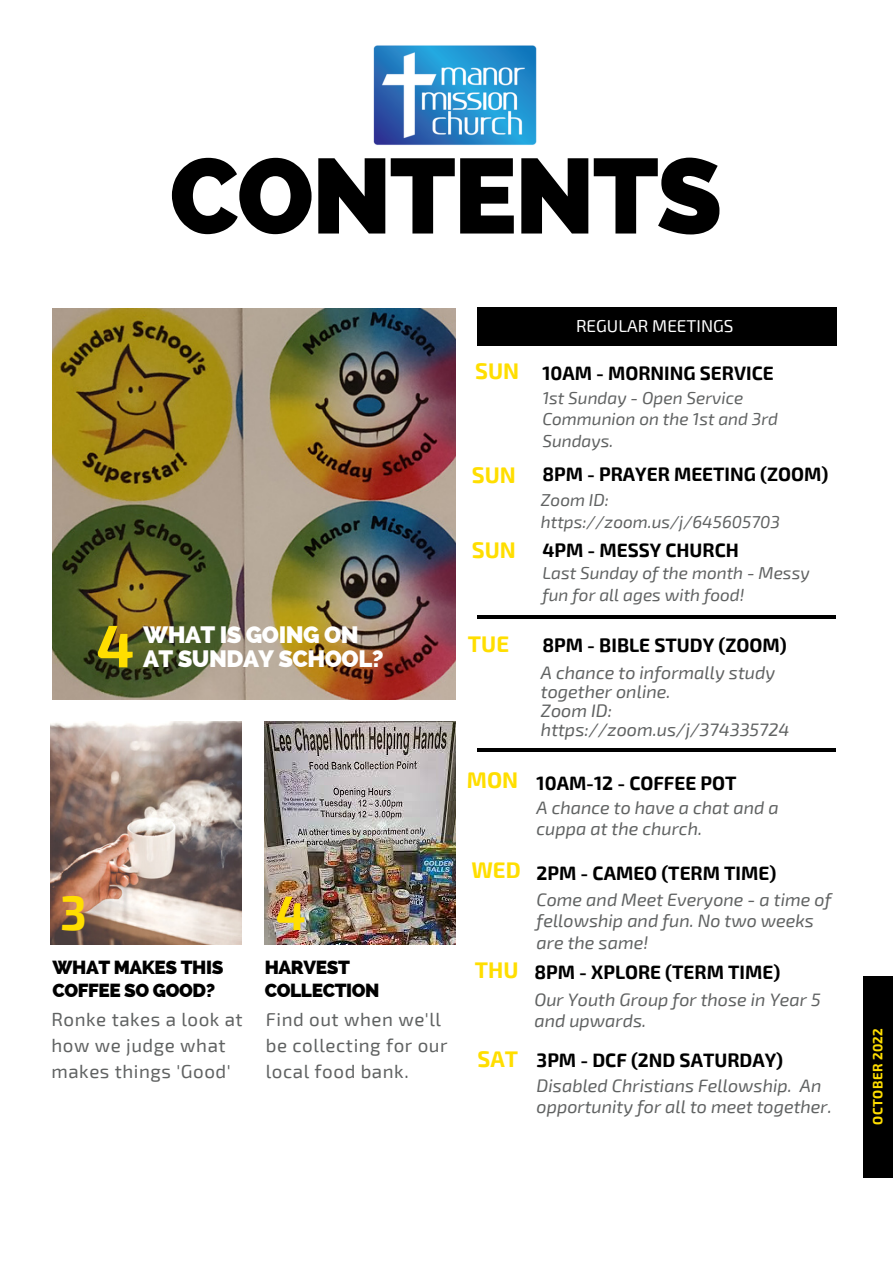
<style>
.page{position:relative;width:893px;height:1264px;background:#fff}
.page>*{position:absolute;margin:0;border:0;box-sizing:border-box;transform-origin:0 0}
.t1{font:800 105.9px "Raleway";letter-spacing:-.02em;color:#000}
.t2{font:700 60.15px "Exo 2";color:#ffde00}
.t3{font:700 47.4px "Exo 2";color:#ffde00}
.t4{font:800 23.7px/24px "Raleway";letter-spacing:-.02em;color:#fff}
.t5{font:700 22.2px "Exo 2";color:#ffde00}
.t6{font:700 19.05px "Exo 2";color:#000}
.t7{font:700 18.9px "Exo 2";color:#000}
.t8{font:800 18.9px/23px "Raleway";letter-spacing:-.02em;color:#000}
.t9{font:18.75px/25.8px "Exo 2";letter-spacing:.03em;color:#606262}
.t10{font:italic 18px/21.3px "Exo 2";color:#606262}
.t11{font:italic 17.25px/21.3px "Exo 2";color:#606262}
.t12{font:17.1px "Exo 2";color:#fff}
.t13{font:700 13.2px "Exo 2";letter-spacing:.03em;color:#ffde00}
.s1{font-size:22.2px;color:#ffde00}
</style>
<div class="page">
<div style="left:863px;top:976px;width:29px;height:201px;background:#000"></div>
<div style="left:477px;top:307px;width:359px;height:38px;background:#000"></div>
<hr style="left:477px;top:615px;width:358px;height:4px;background:#000">
<img style="left:52px;top:308px;width:403px;height:391px">
<img style="left:50px;top:722px;width:191px;height:222px">
<img style="left:264px;top:722px;width:191px;height:222px">
<hr style="left:477px;top:748px;width:358px;height:3px;background:#000">
<img style="left:373px;top:45px;width:163px;height:100px">
<h1 class="t1" style="left:169px;top:134px;width:554px">CONTENTS</h1>
<h2 class="t2" style="left:96px;top:606px;width:40px">4</h2>
<h3 class="t4" style="left:143px;top:622px;width:242px">WHAT IS GOING ON<br>AT SUNDAY SCHOOL?</h3>
<h3 class="t3" style="left:60px;top:882px;width:28px">3</h3>
<h3 class="t3" style="left:276px;top:882px;width:32px">4</h3>
<p class="t8" style="left:52px;top:955px;width:172px">WHAT MAKES THIS<br>COFFEE SO GOOD?</p>
<p class="t8" style="left:265px;top:955px;width:116px">HARVEST<br>COLLECTION</p>
<p class="t9" style="left:51px;top:1005px;width:193px">Ronke takes a look at how we judge what makes things 'Good'</p>
<p class="t9" style="left:266px;top:1005px;width:183px">Find out when we'll be collecting for our local food bank.</p>
<p class="t5" style="left:475px;top:356px;width:45px">SUN</p>
<p class="t5" style="left:472px;top:460px;width:45px">SUN</p>
<p class="t5" style="left:472px;top:535px;width:45px">SUN</p>
<p class="t12" style="left:576px;top:315px;width:159px">REGULAR MEETINGS</p>
<p class="t7" style="left:542px;top:361px;width:233px">10AM - MORNING SERVICE</p>
<p class="t11" style="left:542px;top:386px;width:237px">1st Sunday - Open Service<br>Communion on the 1st and 3rd<br>Sundays.</p>
<p class="t7" style="left:542px;top:461px;width:287px">8PM - PRAYER MEETING (ZOOM)</p>
<p class="t11" style="left:541px;top:489px;width:240px">Zoom ID: https://zoom.us/j/645605703</p>
<p class="t11" style="left:542px;top:562px;width:269px">Last Sunday of the month - Messy fun for all ages with food!</p>
<p class="t7" style="left:542px;top:538px;width:198px">4PM - MESSY CHURCH</p>
<p class="t5" style="left:468px;top:629px;width:43px">TUE</p>
<p class="t6" style="left:542px;top:632px;width:246px">8PM - BIBLE STUDY (ZOOM)</p>
<p class="t10" style="left:541px;top:662px;width:250px;line-height:19px">A chance to informally study together online.<br>Zoom ID: https://zoom.us/j/374335724</p>
<p class="t7" style="left:467px;top:770px;width:271px"><span class="s1">MON</span> 10AM-12 - COFFEE POT</p>
<p class="t10" style="left:536px;top:796px;width:243px">A chance to have a chat and a cuppa at the church.</p>
<p class="t7" style="left:471px;top:860px;width:306px"><span class="s1">WED</span> 2PM - CAMEO (TERM TIME)</p>
<p class="t10" style="left:536px;top:888px;width:296px">Come and Meet Everyone - a time of fellowship and fun. No two weeks are the same!</p>
<p class="t7" style="left:475px;top:960px;width:307px"><span class="s1">THU</span> 8PM - XPLORE (TERM TIME)</p>
<p class="t10" style="left:534px;top:987px;width:287px">Our Youth Group for those in Year 5 and upwards.</p>
<p class="t7" style="left:477px;top:1048px;width:307px"><span class="s1">SAT</span> 3PM - DCF (2ND SATURDAY)</p>
<p class="t10" style="left:536px;top:1073px;width:297px">Disabled Christians Fellowship. An opportunity for all to meet together.</p>
<p class="t13" style="left:869px;top:1124px;width:98px;rotate:-90deg">OCTOBER 2022</p>
</div>
